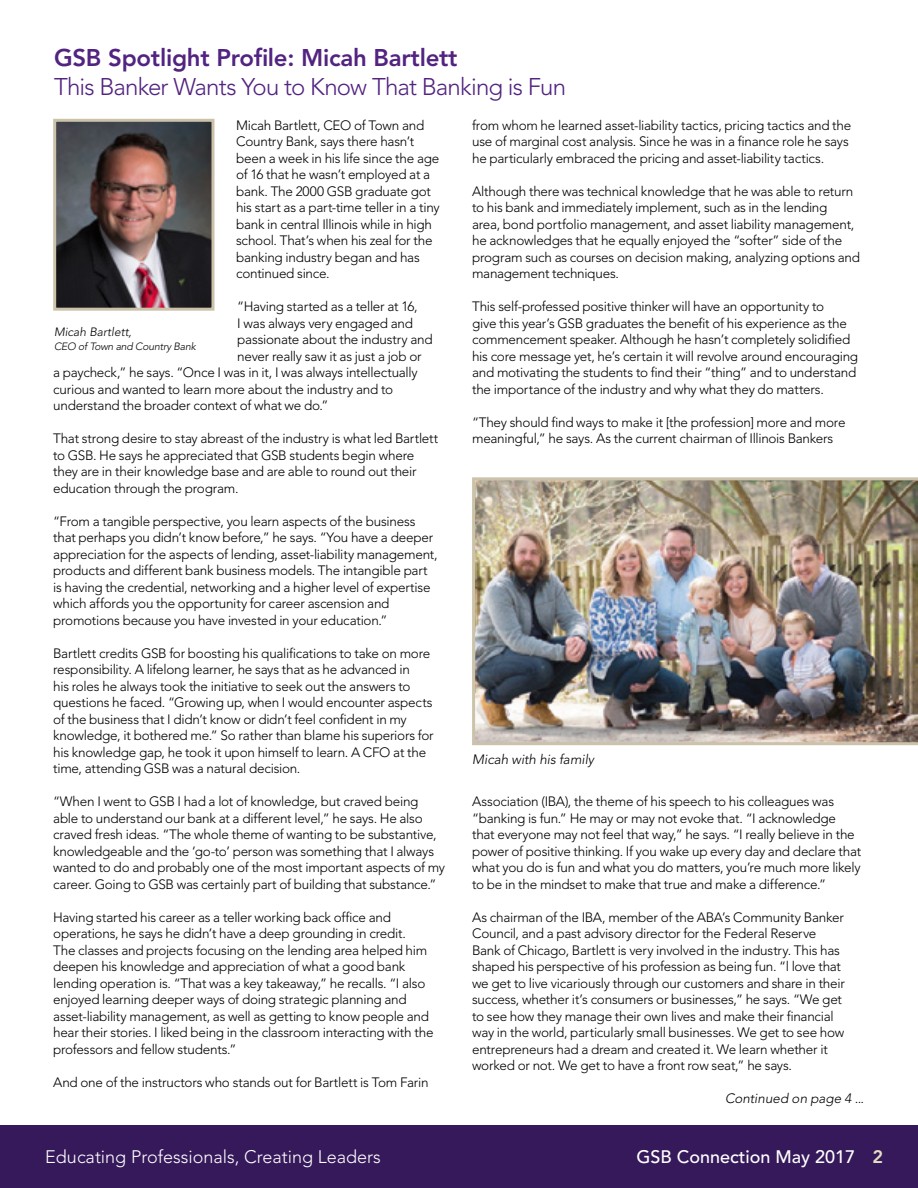
<style>
.page{position:relative;width:918px;height:1188px;background:#fff}
.page>*{position:absolute;margin:0;border:0;box-sizing:border-box;transform-origin:0 0}
.t1{font:300 24px "Avenir";letter-spacing:-.035em;color:#522380}
.t2{font:800 24px "Avenir";letter-spacing:-.01em;color:#522380}
.t3{font:300 18px "Avenir";color:#fff}
.t4{font:500 18px "Avenir";color:#fff}
.t5{font:300 13.5px/16.5px "Avenir";letter-spacing:-.02em;color:#000}
.t6{font:italic 300 13.5px "Avenir";color:#000}
.t7{font:italic 300 12px "Avenir";color:#000}
.t8{font:italic 300 10.5px "Avenir";letter-spacing:-.02em;color:#000}
.s1{font-weight:800;color:#e4dec5}
</style>
<div class="page">
<div style="left:0;top:1125px;width:918px;height:63px;background:#36195a"></div>
<img style="left:57px;top:123px;width:153px;height:184px">
<div style="left:53px;top:119px;width:161px;height:192px;border:3px solid #ccc2aa"></div>
<img style="left:472px;top:477px;width:446px;height:268px">
<h1 class="t2" style="left:54px;top:44px;width:405px">GSB Spotlight Profile: Micah Bartlett</h1>
<h1 class="t1" style="left:54px;top:72px;width:514px">This Banker Wants You to Know That Banking is Fun</h1>
<p class="t5" style="left:236px;top:117px;width:205px">Micah Bartlett, CEO of Town and<br>Country Bank, says there hasn’t been a week in his life since the age of 16 that he wasn’t employed at a bank. The 2000 GSB graduate got his start as a part-time teller in a tiny bank in central Illinois while in high school. That’s when his zeal for the banking industry began and has continued since.</p>
<p class="t5" style="left:237px;top:298px;width:182px">“Having started as a teller at 16,</p>
<p class="t5" style="left:237px;top:315px;width:177px">I was always very engaged and</p>
<p class="t5" style="left:237px;top:331px;width:197px">passionate about the industry and</p>
<p class="t5" style="left:237px;top:348px;width:186px">never really saw it as just a job or</p>
<p class="t5" style="left:53px;top:364px;width:366px">a paycheck,” he says. “Once I was in it, I was always intellectually</p>
<p class="t5" style="left:53px;top:381px;width:342px">curious and wanted to learn more about the industry and to</p>
<p class="t5" style="left:53px;top:397px;width:277px">understand the broader context of what we do.”</p>
<p class="t5" style="left:53px;top:430px;width:387px">That strong desire to stay abreast of the industry is what led Bartlett to GSB. He says he appreciated that GSB students begin where they are in their knowledge base and are able to round out their education through the program.</p>
<p class="t5" style="left:53px;top:513px;width:386px">“From a tangible perspective, you learn aspects of the business that perhaps you didn’t know before,” he says. “You have a deeper appreciation for the aspects of lending, asset-liability management, products and different bank business models. The intangible part is having the credential, networking and a higher level of expertise which affords you the opportunity for career ascension and promotions because you have invested in your education.”</p>
<p class="t5" style="left:53px;top:645px;width:382px">Bartlett credits GSB for boosting his qualifications to take on more responsibility. A lifelong learner, he says that as he advanced in<br>his roles he always took the initiative to seek out the answers to questions he faced. “Growing up, when I would encounter aspects of the business that I didn’t know or didn’t feel confident in my knowledge, it bothered me.” So rather than blame his superiors for his knowledge gap, he took it upon himself to learn. A CFO at the time, attending GSB was a natural decision.</p>
<p class="t5" style="left:53px;top:793px;width:393px">“When I went to GSB I had a lot of knowledge, but craved being able to understand our bank at a different level,” he says. He also craved fresh ideas. “The whole theme of wanting to be substantive, knowledgeable and the ‘go-to’ person was something that I always wanted to do and probably one of the most important aspects of my career. Going to GSB was certainly part of building that substance.”</p>
<p class="t5" style="left:53px;top:909px;width:382px">Having started his career as a teller working back office and operations, he says he didn’t have a deep grounding in credit.<br>The classes and projects focusing on the lending area helped him deepen his knowledge and appreciation of what a good bank lending operation is. “That was a key takeaway,” he recalls. “I also enjoyed learning deeper ways of doing strategic planning and asset-liability management, as well as getting to know people and hear their stories. I liked being in the classroom interacting with the professors and fellow students.”</p>
<p class="t5" style="left:53px;top:1074px;width:377px">And one of the instructors who stands out for Bartlett is Tom Farin</p>
<p class="t7" style="left:54px;top:325px;width:79px">Micah Bartlett,</p>
<p class="t8" style="left:54px;top:340px;width:143px">CEO of Town and Country Bank</p>
<p class="t5" style="left:472px;top:117px;width:381px">from whom he learned asset-liability tactics, pricing tactics and the use of marginal cost analysis. Since he was in a finance role he says he particularly embraced the pricing and asset-liability tactics.</p>
<p class="t5" style="left:472px;top:183px;width:389px">Although there was technical knowledge that he was able to return to his bank and immediately implement, such as in the lending<br>area, bond portfolio management, and asset liability management, he acknowledges that he equally enjoyed the “softer” side of the program such as courses on decision making, analyzing options and management techniques.</p>
<p class="t5" style="left:472px;top:298px;width:388px">This self-professed positive thinker will have an opportunity to<br>give this year’s GSB graduates the benefit of his experience as the commencement speaker. Although he hasn’t completely solidified his core message yet, he’s certain it will revolve around encouraging and motivating the students to find their “thing” and to understand the importance of the industry and why what they do matters.</p>
<p class="t5" style="left:472px;top:414px;width:375px">“They should find ways to make it [the profession] more and more meaningful,” he says. As the current chairman of Illinois Bankers</p>
<p class="t6" style="left:472px;top:752px;width:123px">Micah with his family</p>
<p class="t5" style="left:472px;top:793px;width:391px">Association (IBA), the theme of his speech to his colleagues was “banking is fun.” He may or may not evoke that. “I acknowledge that everyone may not feel that way,” he says. “I really believe in the power of positive thinking. If you wake up every day and declare that what you do is fun and what you do matters, you’re much more likely to be in the mindset to make that true and make a difference.”</p>
<p class="t5" style="left:472px;top:909px;width:374px">As chairman of the IBA, member of the ABA’s Community Banker Council, and a past advisory director for the Federal Reserve Bank of Chicago, Bartlett is very involved in the industry. This has shaped his perspective of his profession as being fun. “l love that we get to live vicariously through our customers and share in their success, whether it’s consumers or businesses,” he says. “We get to see how they manage their own lives and make their financial way in the world, particularly small businesses. We get to see how entrepreneurs had a dream and created it. We learn whether it worked or not. We get to have a front row seat,” he says.</p>
<p class="t6" style="left:725px;top:1090px;width:140px">Continued on page 4 ...</p>
<h2 class="t3" style="left:45px;top:1146px;width:337px">Educating Professionals, Creating Leaders</h2>
<h2 class="t4" style="left:637px;top:1146px;width:248px">GSB Connection May 2017 <span class="s1">2</span></h2>
</div>
